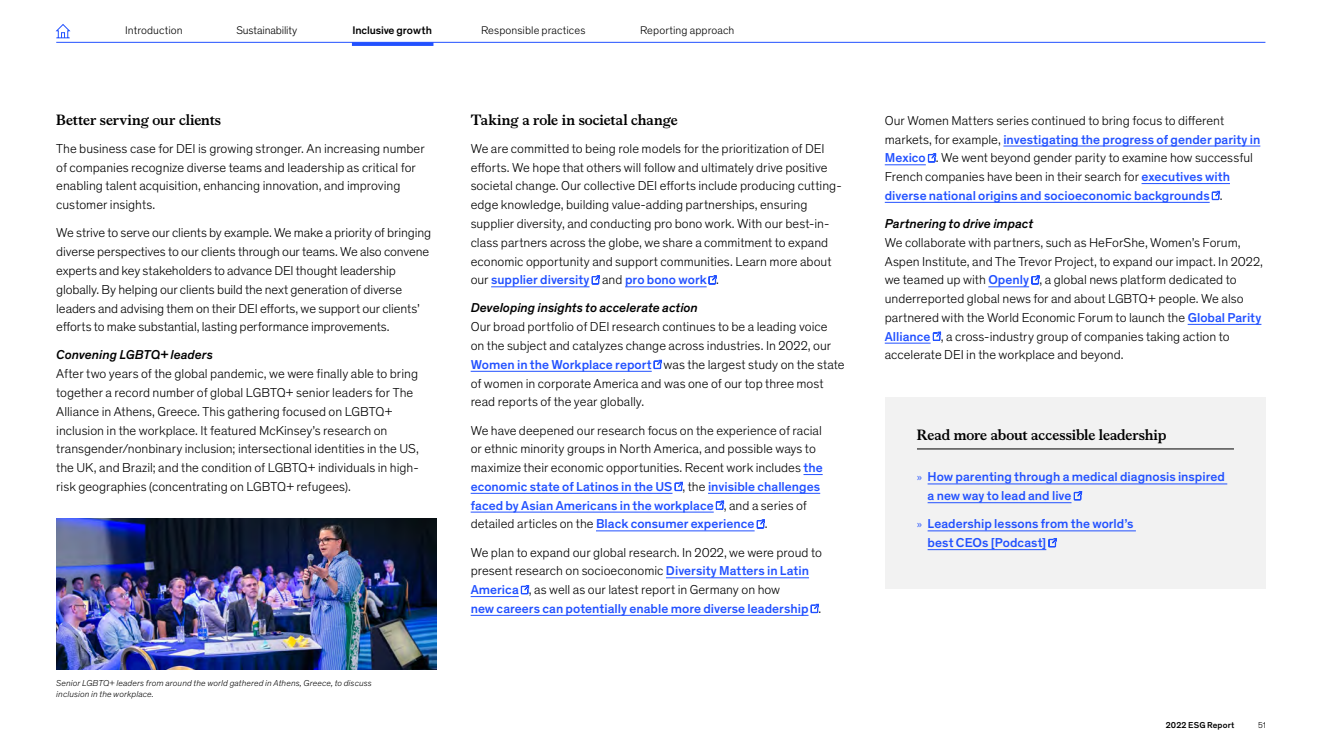
<style>
.page{position:relative;width:1322px;height:745px;background:#fff}
.page>*{position:absolute;margin:0;border:0;box-sizing:border-box;transform-origin:0 0}
.t1{font:700 15px "Bower";letter-spacing:-.01em;color:#000}
.t2{font:300 13.12px/18.8px "Mc Kinsey Sans";color:#000}
.t3{font:500 13.12px/18.8px "Mc Kinsey Sans";color:#2251ff}
.t4{font:italic 500 13.12px "Mc Kinsey Sans";color:#000}
.t5{font:300 11.25px "Mc Kinsey Sans";letter-spacing:.005em;color:#000}
.t6{font:500 11.25px "Mc Kinsey Sans";letter-spacing:-.01em;color:#000}
.t7{font:italic 300 8.75px/10.6px "Mc Kinsey Sans";letter-spacing:.015em;color:#000}
.t8{font:500 8.75px "Mc Kinsey Sans";letter-spacing:.02em;color:#000}
.t9{font:300 8.75px "Mc Kinsey Sans";color:#000}
.s1{font-weight:500;color:#2251ff}
.s2{font-weight:300}
</style>
<div class="page">
<div style="left:885px;top:396px;width:381px;height:192px;background:#f2f2f2"></div>
<hr style="left:56px;top:42px;width:1209px;height:1px;background:#2251ff">
<hr style="left:352px;top:42px;width:81px;height:4px;background:#2251ff">
<hr style="left:917px;top:448px;width:317px;height:1px;background:#000">
<hr style="left:491px;top:286px;width:98px;height:1px;background:#2251ff">
<hr style="left:625px;top:286px;width:81px;height:1px;background:#2251ff">
<hr style="left:471px;top:371px;width:181px;height:1px;background:#2251ff">
<svg style="left:803px;top:474px;width:19px;height:1px"></svg>
<hr style="left:471px;top:493px;width:201px;height:1px;background:#2251ff">
<hr style="left:708px;top:493px;width:112px;height:1px;background:#2251ff">
<hr style="left:471px;top:511px;width:243px;height:1px;background:#2251ff">
<hr style="left:596px;top:530px;width:158px;height:1px;background:#2251ff">
<hr style="left:666px;top:577px;width:143px;height:1px;background:#2251ff">
<hr style="left:471px;top:596px;width:48px;height:1px;background:#2251ff">
<hr style="left:471px;top:614px;width:337px;height:1px;background:#2251ff">
<hr style="left:1003px;top:146px;width:257px;height:1px;background:#2251ff">
<hr style="left:885px;top:164px;width:41px;height:1px;background:#2251ff">
<hr style="left:1141px;top:183px;width:89px;height:1px;background:#2251ff">
<hr style="left:885px;top:202px;width:324px;height:1px;background:#2251ff">
<hr style="left:988px;top:286px;width:41px;height:1px;background:#2251ff">
<hr style="left:1187px;top:324px;width:74px;height:1px;background:#2251ff">
<hr style="left:885px;top:343px;width:45px;height:1px;background:#2251ff">
<hr style="left:927px;top:483px;width:300px;height:1px;background:#2251ff">
<hr style="left:927px;top:502px;width:144px;height:1px;background:#2251ff">
<hr style="left:927px;top:530px;width:209px;height:1px;background:#2251ff">
<hr style="left:927px;top:549px;width:119px;height:1px;background:#2251ff">
<svg style="left:56px;top:24px;width:14px;height:14px"></svg>
<img style="left:56px;top:518px;width:381px;height:150px">
<svg style="left:592px;top:275px;width:8px;height:9px"></svg>
<svg style="left:708px;top:275px;width:8px;height:9px"></svg>
<svg style="left:653px;top:359px;width:9px;height:10px"></svg>
<svg style="left:674px;top:481px;width:9px;height:9px"></svg>
<svg style="left:716px;top:500px;width:8px;height:9px"></svg>
<svg style="left:757px;top:519px;width:8px;height:9px"></svg>
<svg style="left:521px;top:585px;width:8px;height:9px"></svg>
<svg style="left:810px;top:603px;width:9px;height:9px"></svg>
<svg style="left:928px;top:153px;width:8px;height:9px"></svg>
<svg style="left:1211px;top:190px;width:9px;height:10px"></svg>
<svg style="left:1031px;top:275px;width:8px;height:9px"></svg>
<svg style="left:933px;top:331px;width:8px;height:9px"></svg>
<svg style="left:1074px;top:491px;width:8px;height:9px"></svg>
<svg style="left:1048px;top:538px;width:9px;height:9px"></svg>
<p class="t5" style="left:125px;top:22px;width:59px">Introduction</p>
<p class="t5" style="left:236px;top:22px;width:62px">Sustainability</p>
<p class="t6" style="left:352px;top:22px;width:81px">Inclusive growth</p>
<p class="t5" style="left:481px;top:22px;width:106px">Responsible practices</p>
<p class="t5" style="left:640px;top:22px;width:96px">Reporting approach</p>
<h6 class="t1" style="left:56px;top:108px;width:166px">Better serving our clients</h6>
<p class="t2" style="left:56px;top:138px;width:370px">The business case for DEI is growing stronger. An increasing number of companies recognize diverse teams and leadership as critical for enabling talent acquisition, enhancing innovation, and improving customer insights.</p>
<p class="t2" style="left:56px;top:223px;width:376px">We strive to serve our clients by example. We make a priority of bringing diverse perspectives to our clients through our teams. We also convene experts and key stakeholders to advance DEI thought leadership globally. By helping our clients build the next generation of diverse leaders and advising them on their DEI efforts, we support our clients’ efforts to make substantial, lasting performance improvements.</p>
<h6 class="t4" style="left:56px;top:345px;width:158px">Convening LGBTQ+ leaders</h6>
<p class="t2" style="left:56px;top:363px;width:364px">After two years of the global pandemic, we were finally able to bring together a record number of global LGBTQ+ senior leaders for The Alliance in Athens, Greece. This gathering focused on LGBTQ+ inclusion in the workplace. It featured McKinsey’s research on transgender/nonbinary inclusion; intersectional identities in the US, the UK, and Brazil; and the condition of LGBTQ+ individuals in high&shy;risk geographies (concentrating on LGBTQ+ refugees).</p>
<p class="t7" style="left:56px;top:677px;width:317px">Senior LGBTQ+ leaders from around the world gathered in Athens, Greece, to discuss inclusion in the workplace.</p>
<h6 class="t1" style="left:471px;top:108px;width:209px">Taking a role in societal change</h6>
<p class="t2" style="left:471px;top:138px;width:372px">We are committed to being role models for the prioritization of DEI efforts. We hope that others will follow and ultimately drive positive societal change. Our collective DEI efforts include producing cutting&shy;edge knowledge, building value-adding partnerships, ensuring supplier diversity, and conducting pro bono work. With our best-in&shy;class partners across the globe, we share a commitment to expand economic opportunity and support communities. Learn more about our <span class="s1">supplier diversity</span> and <span class="s1">pro bono work</span> .</p>
<h6 class="t4" style="left:471px;top:298px;width:229px">Developing insights to accelerate action</h6>
<p class="t2" style="left:471px;top:316px;width:375px">Our broad portfolio of DEI research continues to be a leading voice on the subject and catalyzes change across industries. In 2022, our <span class="s1">Women in the Workplace report</span> was the largest study on the state of women in corporate America and was one of our top three most read reports of the year globally.</p>
<p class="t2" style="left:471px;top:420px;width:353px">We have deepened our research focus on the experience of racial or ethnic minority groups in North America, and possible ways to maximize their economic opportunities. Recent work includes <span class="s1">the economic state of Latinos in the US</span> , the <span class="s1">invisible challenges faced by Asian Americans in the workplace</span> , and a series of detailed articles on the <span class="s1">Black consumer experience</span> .</p>
<p class="t2" style="left:471px;top:541px;width:353px">We plan to expand our global research. In 2022, we were proud to present research on socioeconomic <span class="s1">Diversity Matters in Latin America</span> , as well as our latest report in Germany on how<br><span class="s1">new careers can potentially enable more diverse leadership</span> .</p>
<p class="t2" style="left:885px;top:110px;width:377px">Our Women Matters series continued to bring focus to different markets, for example, <span class="s1">investigating the progress of gender parity in Mexico</span> . We went beyond gender parity to examine how successful French companies have been in their search for <span class="s1">executives with diverse national origins and socioeconomic backgrounds</span> .</p>
<h6 class="t4" style="left:885px;top:214px;width:150px">Partnering to drive impact</h6>
<p class="t2" style="left:885px;top:232px;width:380px">We collaborate with partners, such as HeForShe, Women’s Forum, Aspen Institute, and The Trevor Project, to expand our impact. In 2022, we teamed up with <span class="s1">Openly</span> , a global news platform dedicated to underreported global news for and about LGBTQ+ people. We also partnered with the World Economic Forum to launch the <span class="s1">Global Parity Alliance</span> , a cross-industry group of companies taking action to accelerate DEI in the workplace and beyond.</p>
<h6 class="t1" style="left:917px;top:423px;width:251px">Read more about accessible leadership</h6>
<p class="t3" style="left:927px;top:466px;width:299px;text-indent:-11px"><span class="s2">»</span> How parenting through a medical diagnosis inspired a new way to lead and live</p>
<p class="t3" style="left:927px;top:513px;width:207px;text-indent:-11px"><span class="s2">»</span> Leadership lessons from the world’s best CEOs [Podcast]</p>
<p class="t8" style="left:1165px;top:718px;width:70px">2022 ESG Report</p>
<p class="t9" style="left:1258px;top:718px;width:9px">51</p>
</div>
